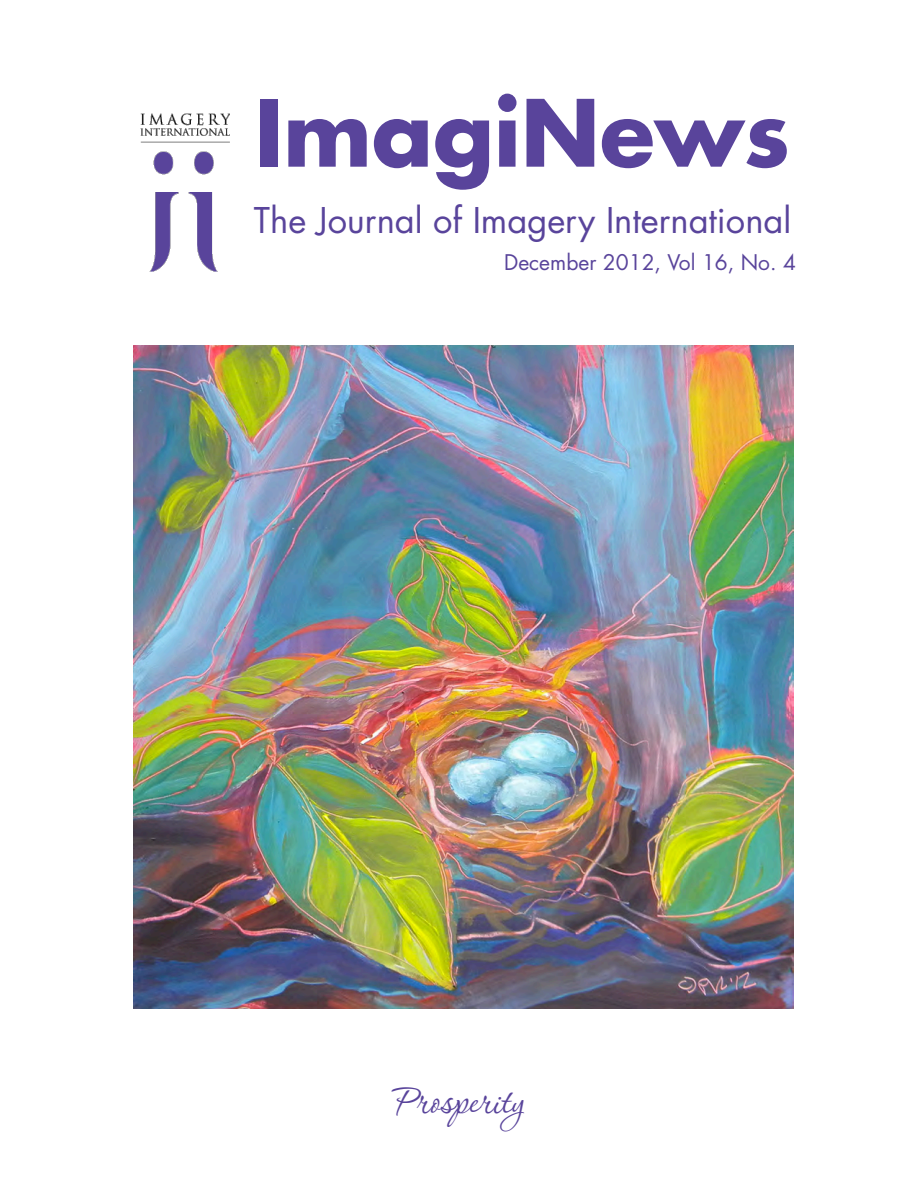
<style>
.page{position:relative;width:918px;height:1188px;background:#fff}
.page>*{position:absolute;margin:0;border:0;box-sizing:border-box;transform-origin:0 0}
.t1{font:700 90px "Futura";color:#59449b}
.signature{font:48px "P22 Corinthia";color:#59449b}
.t2{font:34.5px "Futura";color:#59449b}
.t3{font:21px "Futura";color:#59449b}
</style>
<div class="page">
<img style="left:140px;top:113px;width:90px;height:158px">
<img style="left:133px;top:346px;width:661px;height:663px">
<p class="t1" style="left:254px;top:70px;width:538px">ImagiNews</p>
<p class="t2" style="left:254px;top:196px;width:539px">The Journal of Imagery International</p>
<p class="t3" style="left:504px;top:248px;width:293px">December 2012, Vol 16, No. 4</p>
<p class="signature" style="left:393px;top:1076px;width:133px">Prosperity</p>
</div>
